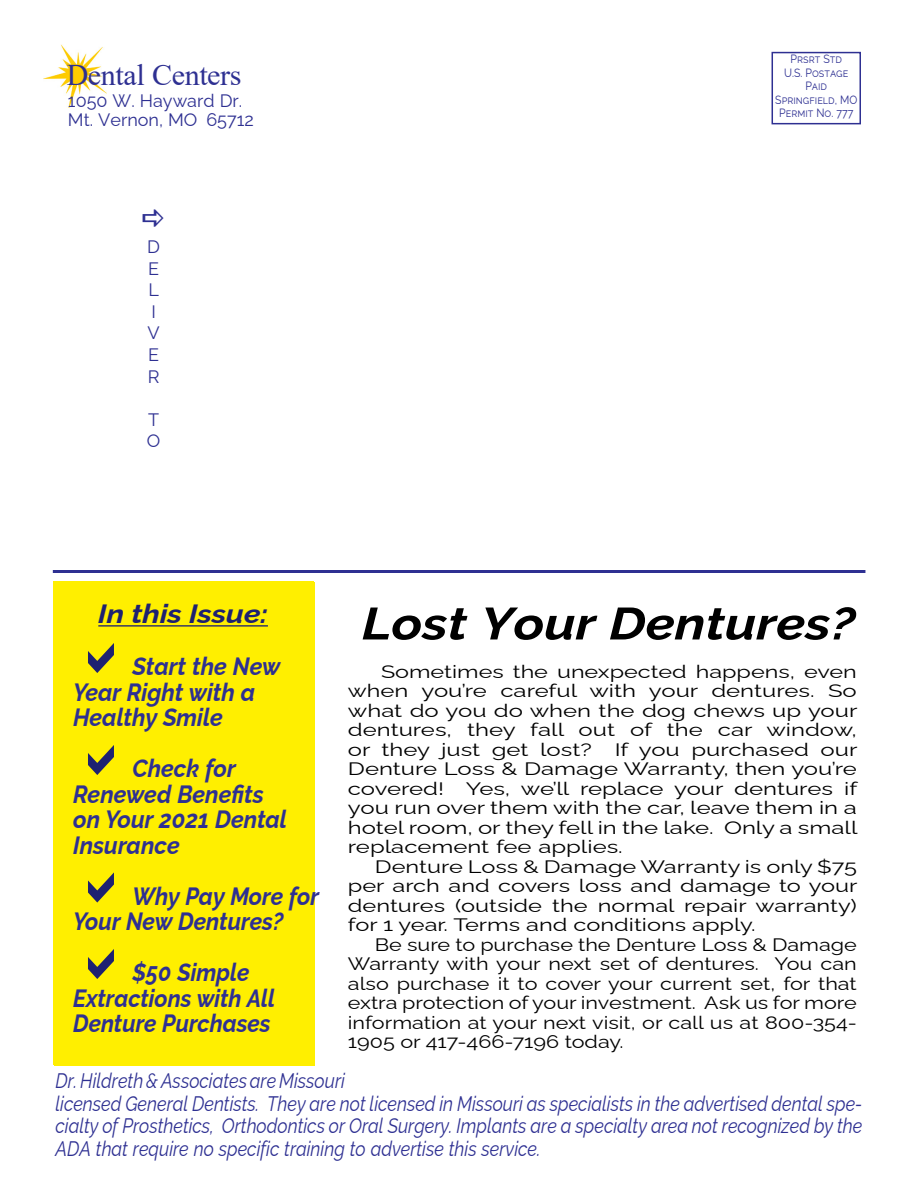
<style>
.page{position:relative;width:918px;height:1188px;background:#fff}
.page>*{position:absolute;margin:0;border:0;box-sizing:border-box;transform-origin:0 0}
.t1{font:italic 700 45px "Raleway";color:#000;scale:1.17 1}
.t2{font:30px "Times New Roman";letter-spacing:-.015em;color:#2e3092}
.t3{font:italic 700 26.4px "Raleway";color:#1e2171;scale:1.14 1}
.t4{font:italic 700 25.05px/25.5px "Raleway";color:#2e3092;scale:.92 1}
.t5{font:italic 700 25.05px/25.5px "Raleway";color:#2e3092;scale:.9 1}
.t6{font:italic 700 25.05px/25.5px "Raleway";color:#2e3092;scale:.91 1}
.t7{font:italic 21px/22.5px "Raleway";color:#2e3092;scale:.85 1}
.t8{font:18px/19.5px "Raleway";color:#000;text-align:justify;scale:1.2 1}
.t9{font:18px/19.5px "Raleway";color:#000;text-align:justify;scale:1.33 1}
.t10{font:18px/19.5px "Raleway";color:#000;text-align:justify;scale:1.3 1}
.t11{font:18px/19.5px "Raleway";color:#000;text-align:justify;scale:1.31 1}
.t12{font:18px/21.6px "Raleway";color:#2e3092}
.t13{font:12px/13.5px "Raleway";color:#2e3092;text-align:center;scale:.88 1}
</style>
<div class="page">
<div style="left:53px;top:581px;width:261px;height:484px;background:#ffef00"></div>
<img style="left:43px;top:44px;width:63px;height:63px">
<div style="left:772px;top:52px;width:89px;height:72px;border:2px solid #2e3092"></div>
<hr style="left:98px;top:625px;width:170px;height:2px;background:#1e2171">
<hr style="left:53px;top:570px;width:812px;height:3px;background:#2e3092">
<h2 class="t2" style="left:67px;top:53px;width:176px">Dental Centers</h2>
<p class="t12" style="left:68px;top:89px;width:187px;line-height:18.8px">1050 W. Hayward Dr.<br>Mt. Vernon, MO 65712</p>
<p class="t12" style="left:147px;top:234px;width:14px">D<br>E<br>L<br>I<br>V<br>E<br>R</p>
<p class="t12" style="left:147px;top:407px;width:15px">T<br>O</p>
<p class="t13" style="left:775px;top:51px;width:95px">Prsrt Std<br>U.S. Postage<br>Paid<br>Springfield, MO<br>Permit No. 777</p>
<p class="t3" style="left:98px;top:593px;width:150px">In this Issue:</p>
<p class="t4" style="left:73px;top:651px;width:227px;text-indent:59px">Start the New<br>Year Right with a<br>Healthy Smile</p>
<p class="t4" style="left:73px;top:753px;width:234px;text-indent:59px">Check for<br>Renewed Benefits on Your 2021 Dental<br>Insurance</p>
<p class="t6" style="left:73px;top:880px;width:272px;text-indent:59px">Why Pay More for<br>Your New Dentures?</p>
<p class="t5" style="left:73px;top:957px;width:226px;text-indent:59px">$50 Simple<br>Extractions with All<br>Denture Purchases</p>
<h1 class="t1" style="left:362px;top:588px;width:423px">Lost Your Dentures?</h1>
<p class="t10" style="left:348px;top:660px;width:393px;text-indent:33px">Sometimes the unexpected happens, even when you’re careful with your dentures. So what do you do when the dog chews up your dentures, they fall out of the car window, or they just get lost?</p>
<p class="t9" style="left:348px;top:738px;width:385px;text-indent:267px">If you purchased our Denture Loss &amp; Damage Warranty, then you’re covered! Yes, we’ll replace your dentures if you run over them with the car, leave them in a hotel room, or they fell in the lake. Only a small replacement fee applies.</p>
<p class="t11" style="left:348px;top:855px;width:390px;text-indent:27px">Denture Loss &amp; Damage Warranty is only $75 per arch and covers loss and damage to your dentures (outside the normal repair warranty) for 1 year. Terms and conditions apply.</p>
<p class="t8" style="left:348px;top:933px;width:426px;text-indent:27px">Be sure to purchase the Denture Loss &amp; Damage Warranty with your next set of dentures. You can also purchase it to cover your current set, for that extra protection of your investment. Ask us for more information at your next visit, or call us at 800-354- 1905 or 417-466-7196 today.</p>
<p class="t7" style="left:56px;top:1067px;width:951px">Dr. Hildreth &amp; Associates are Missouri<br>licensed General Dentists. They are not licensed in Missouri as specialists in the advertised dental spe&shy;cialty of Prosthetics, Orthodontics or Oral Surgery. Implants are a specialty area not recognized by the ADA that require no specific training to advertise this service.</p>
</div>
